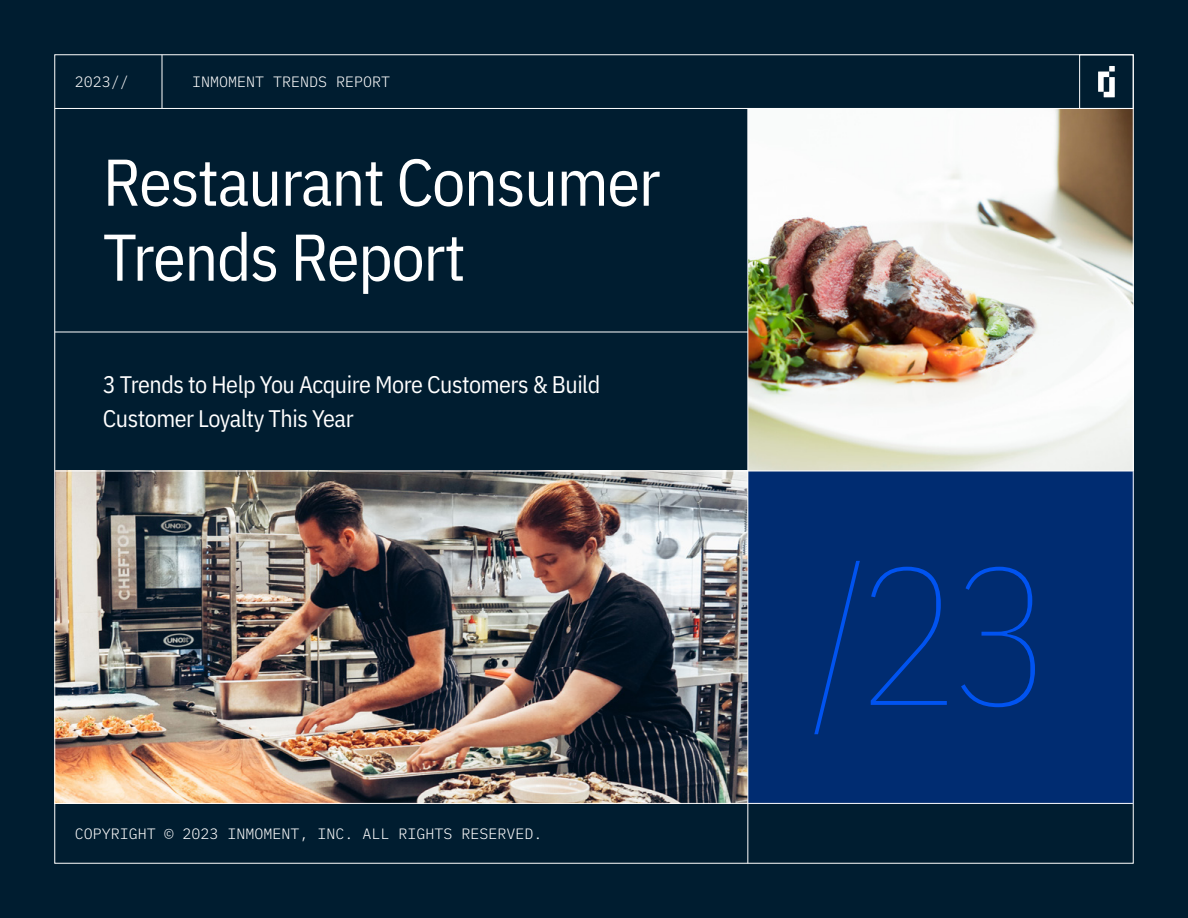
<style>
.page{position:relative;width:1188px;height:918px;background:#001d30}
.page>*{position:absolute;margin:0;border:0;box-sizing:border-box;transform-origin:0 0}
.t1{font:100 194.7px "IBM Plex Sans Cond";color:#0058ff}
.t2{font:66px/75px "IBM Plex Sans Cond";letter-spacing:-.02em;color:#fff}
.t3{font:24px/34.5px "IBM Plex Sans Cond";letter-spacing:-.02em;color:#fff}
.t4{font:300 15px "IBM Plex Mono";color:#fff}
</style>
<div class="page">
<img style="left:54px;top:54px;width:1080px;height:810px">
<hr style="left:55px;top:332px;width:693px;height:1px;background:#fff">
<hr style="left:55px;top:471px;width:1078px;height:1px;background:#fff">
<hr style="left:747px;top:108px;width:1px;height:755px;background:#fff">
<hr style="left:55px;top:108px;width:1078px;height:1px;background:#fff">
<hr style="left:162px;top:55px;width:1px;height:53px;background:#fff">
<hr style="left:54px;top:803px;width:1079px;height:1px;background:#fff">
<svg style="left:1079px;top:54px;width:55px;height:55px"></svg>
<p class="t4" style="left:75px;top:71px;width:55px">2023//</p>
<p class="t4" style="left:192px;top:71px;width:200px">INMOMENT TRENDS REPORT</p>
<h2 class="t2" style="left:103px;top:139px;width:559px">Restaurant Consumer<br>Trends Report</h2>
<h3 class="t3" style="left:103px;top:365px;width:499px">3 Trends to Help You Acquire More Customers &amp; Build<br>Customer Loyalty This Year</h3>
<p class="t4" style="left:75px;top:823px;width:469px">COPYRIGHT © 2023 INMOMENT, INC. ALL RIGHTS RESERVED.</p>
<h1 class="t1" style="left:812px;top:492px;width:244px">/23</h1>
</div>
